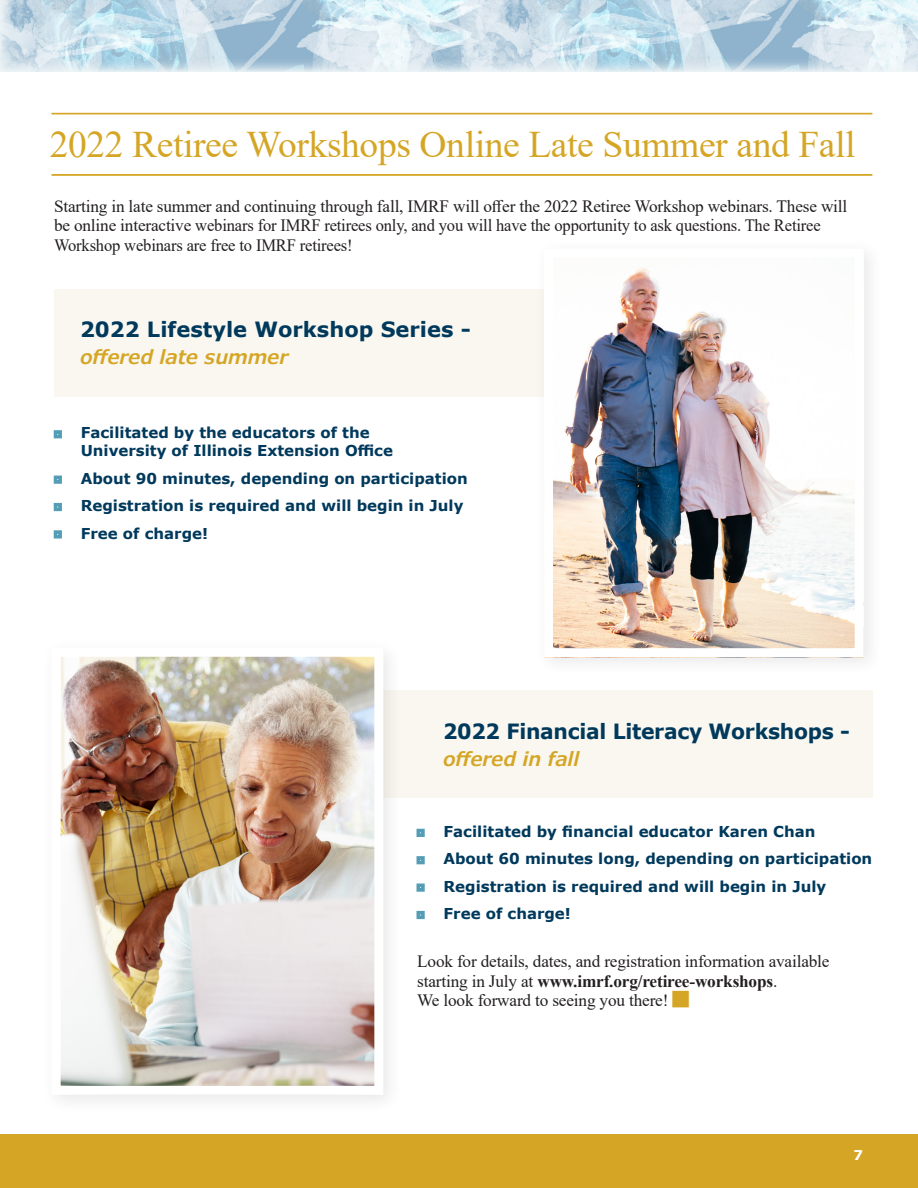
<style>
.page{position:relative;width:918px;height:1188px;background:#fff}
.page>*{position:absolute;margin:0;border:0;box-sizing:border-box;transform-origin:0 0}
.t1{font:37.5px "Times New Roman";letter-spacing:-.01em;color:#d5a626}
.Subhead_-_Dark_Blue{font:700 21px "Verdana";letter-spacing:-.015em;color:#00395c}
.Subhead_-_Dark_Blue-2{font:italic 600 19.5px "Verdana Pro";letter-spacing:-.01em;color:#d5a626}
.Subhead_-_Dark_Blue-3{font:17.25px/19.5px "Times New Roman";letter-spacing:-.01em;color:#231f20}
.Body_text{font:700 15px/18px "Verdana";color:#00395c}
.t2{font:700 13.5px "Verdana";color:#fff}
.s1{font-weight:700}
</style>
<div class="page">
<hr style="left:0;top:0;width:1px;height:1164px;background:#e1ecf1">
<div style="left:383px;top:690px;width:490px;height:108px;background:#f9f7ef"></div>
<div style="left:54px;top:289px;width:799px;height:108px;background:#f9f7ef"></div>
<div style="left:534px;top:238px;width:350px;height:439px;background:#231f20;opacity:.1"></div>
<img style="left:554px;top:268px;width:300px;height:379px">
<div style="left:41px;top:637px;width:362px;height:478px;background:#231f20;opacity:.1"></div>
<img style="left:62px;top:658px;width:311px;height:427px">
<div style="left:52px;top:648px;width:331px;height:447px;border:9px solid #fff"></div>
<hr style="left:52px;top:175px;width:820px;height:1px;background:#d5a626">
<hr style="left:52px;top:174px;width:820px;height:1px;background:#d5a626">
<hr style="left:52px;top:114px;width:820px;height:1px;background:#d5a626">
<hr style="left:52px;top:113px;width:820px;height:1px;background:#d5a626">
<div style="left:54px;top:430px;width:8px;height:8px;border:6px solid #539db5"></div>
<div style="left:54px;top:476px;width:8px;height:8px;border:6px solid #539db5"></div>
<div style="left:54px;top:503px;width:8px;height:8px;border:6px solid #539db5"></div>
<div style="left:54px;top:530px;width:8px;height:9px;border:6px solid #539db5"></div>
<div style="left:417px;top:829px;width:8px;height:8px;border:6px solid #539db5"></div>
<div style="left:417px;top:856px;width:8px;height:8px;border:6px solid #539db5"></div>
<div style="left:417px;top:884px;width:8px;height:8px;border:6px solid #539db5"></div>
<div style="left:417px;top:911px;width:8px;height:8px;border:6px solid #539db5"></div>
<div style="left:0;top:1134px;width:918px;height:54px;background:#d5a626"></div>
<img style="left:0;top:0;width:918px;height:71px">
<p class="t1" style="left:50px;top:118px;width:807px">2022 Retiree Workshops Online Late Summer and Fall</p>
<p class="Subhead_-_Dark_Blue-3" style="left:54px;top:196px;width:795px">Starting in late summer and continuing through fall, IMRF will offer the 2022 Retiree Workshop webinars. These will be online interactive webinars for IMRF retirees only, and you will have the opportunity to ask questions. The Retiree<br>Workshop webinars are free to IMRF retirees!</p>
<p class="Subhead_-_Dark_Blue" style="left:80px;top:315px;width:392px">2022 Lifestyle Workshop Series -</p>
<p class="Subhead_-_Dark_Blue-2" style="left:80px;top:345px;width:210px">offered late summer</p>
<p class="Body_text" style="left:81px;top:424px;width:314px">Facilitated by the educators of the<br>University of Illinois Extension Office</p>
<p class="Body_text" style="left:81px;top:469px;width:389px">About 90 minutes, depending on participation</p>
<p class="Body_text" style="left:81px;top:496px;width:384px">Registration is required and will begin in July</p>
<p class="Body_text" style="left:81px;top:524px;width:129px">Free of charge!</p>
<p class="Subhead_-_Dark_Blue" style="left:443px;top:716px;width:408px">2022 Financial Literacy Workshops -</p>
<p class="Subhead_-_Dark_Blue-2" style="left:443px;top:746px;width:138px">offered in fall</p>
<p class="Body_text" style="left:444px;top:822px;width:373px">Facilitated by financial educator Karen Chan</p>
<p class="Body_text" style="left:444px;top:850px;width:430px">About 60 minutes long, depending on participation</p>
<p class="Body_text" style="left:444px;top:877px;width:384px">Registration is required and will begin in July</p>
<p class="Body_text" style="left:444px;top:904px;width:129px">Free of charge!</p>
<p class="Subhead_-_Dark_Blue-3" style="left:417px;top:951px;width:414px">Look for details, dates, and registration information available starting in July at <span class="s1">www.imrf.org/retiree-workshops</span>.<br>We look forward to seeing you there!</p>
<p class="t2" style="left:853px;top:1145px;width:11px">7</p>
</div>
